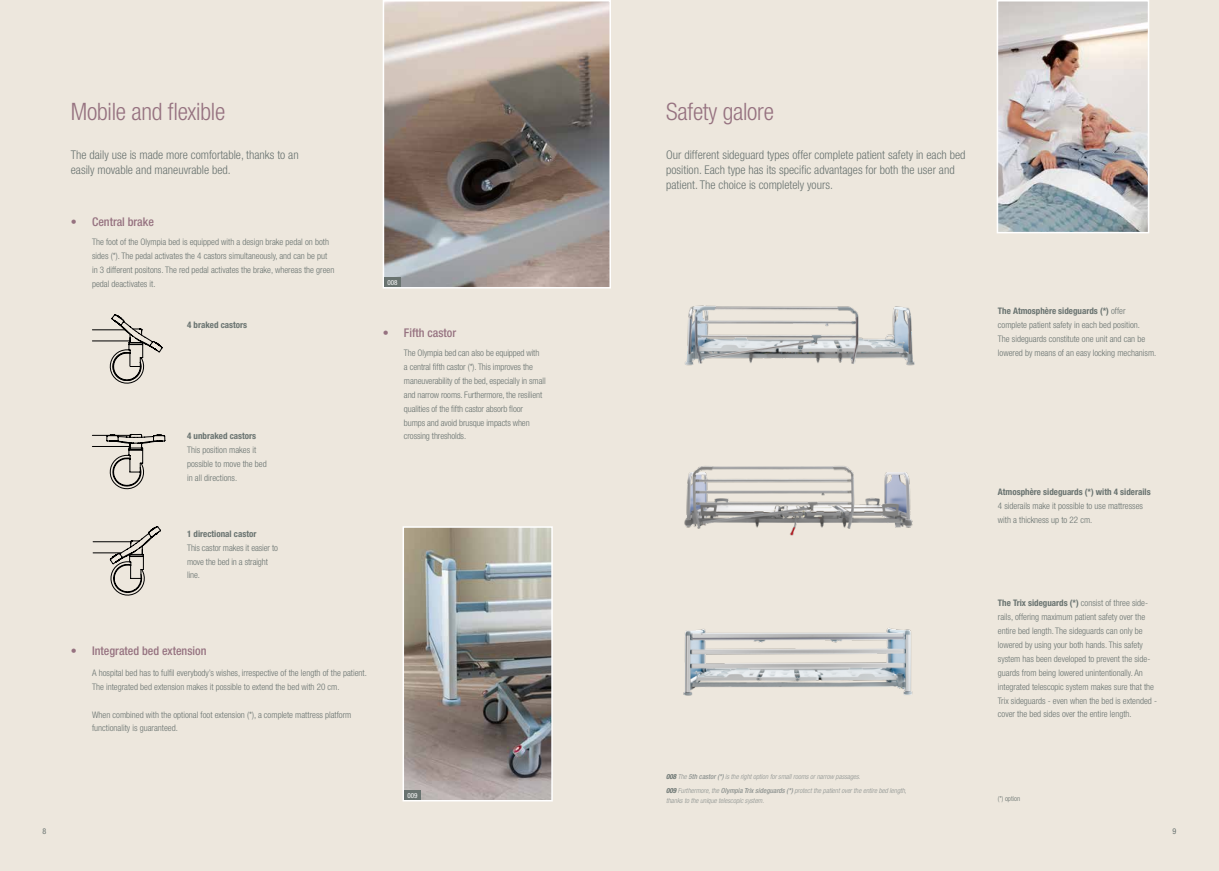
<style>
.page{position:relative;width:1219px;height:871px;background:#fff}
.page>*{position:absolute;margin:0;border:0;box-sizing:border-box;transform-origin:0 0}
.t1{font:300 condensed 24px "Helvetica Neue LT Std";letter-spacing:-.01em;color:#967280}
.t2{font:300 condensed 12px/15px "Helvetica Neue LT Std";color:#697370}
.t3{font:500 condensed 12px "Helvetica Neue LT Std";color:#967280}
.t4{font:300 condensed 9px/13.9px "Helvetica Neue LT Std";color:#697370}
.t5{font:700 condensed 9px "Helvetica Neue LT Std";color:#697370}
.t6{font:condensed 8px "Helvetica Neue LT Std";color:#697370}
.t7{font:italic 300 condensed 7px/13.8px "Helvetica Neue LT Std";color:#8d9290}
.t8{font:300 condensed 7px "Helvetica Neue LT Std";color:#697370}
.t9{font:condensed 7px "Helvetica Neue LT Std";color:#fff}
.s1{font-weight:700}
.s2{font-weight:700;color:#697370}
.s3{font-weight:500}
</style>
<div class="page">
<div style="left:0;top:0;width:1219px;height:870px;background:#ede7dd"></div>
<img style="left:685px;top:305px;width:230px;height:61px">
<svg style="left:92px;top:314px;width:70px;height:70px"></svg>
<svg style="left:92px;top:434px;width:74px;height:56px"></svg>
<svg style="left:93px;top:526px;width:68px;height:70px"></svg>
<img style="left:684px;top:466px;width:229px;height:70px">
<img style="left:683px;top:628px;width:230px;height:68px">
<svg style="left:383px;top:0;width:228px;height:289px"></svg>
<img style="left:997px;top:0;width:152px;height:234px">
<div style="left:384px;top:277px;width:17px;height:10px;background:#697370"></div>
<img style="left:402px;top:526px;width:151px;height:276px">
<div style="left:404px;top:790px;width:17px;height:9px;background:#697370"></div>
<h1 class="t1" style="left:71px;top:97px;width:156px">Mobile and flexible</h1>
<h1 class="t1" style="left:666px;top:97px;width:109px">Safety galore</h1>
<h2 class="t2" style="left:71px;top:147px;width:229px">The daily use is made more comfortable, thanks to an easily movable and maneuvrable bed.</h2>
<h2 class="t3" style="left:71px;top:214px;width:85px">• Central brake</h2>
<p class="t4" style="left:92px;top:234px;width:244px">The foot of the Olympia bed is equipped with a design brake pedal on both sides (*). The pedal activates the 4 castors simultaneously, and can be put in 3 different positons. The red pedal activates the brake, whereas the green pedal deactivates it.</p>
<p class="t5" style="left:187px;top:319px;width:62px">4 braked castors</p>
<p class="t5" style="left:187px;top:430px;width:71px">4 unbraked castors</p>
<p class="t4" style="left:187px;top:443px;width:81px">This position makes it possible to move the bed in all directions.</p>
<p class="t5" style="left:187px;top:528px;width:71px">1 directional castor</p>
<p class="t4" style="left:187px;top:540px;width:92px">This castor makes it easier to move the bed in a straight line.</p>
<p class="t9" style="left:388px;top:278px;width:12px">008</p>
<h2 class="t3" style="left:383px;top:325px;width:75px">• Fifth castor</h2>
<p class="t4" style="left:404px;top:346px;width:143px">The Olympia bed can also be equipped with<br>a central fifth castor (*). This improves the maneuverability of the bed, especially in small and narrow rooms. Furthermore, the resilient qualities of the fifth castor absorb floor bumps and avoid brusque impacts when crossing thresholds.</p>
<h2 class="t3" style="left:71px;top:643px;width:137px">• Integrated bed extension</h2>
<p class="t4" style="left:92px;top:665px;width:276px">A hospital bed has to fulfil everybody’s wishes, irrespective of the length of the patient.<br>The integrated bed extension makes it possible to extend the bed with 20 cm.</p>
<p class="t4" style="left:92px;top:707px;width:261px">When combined with the optional foot extension (*), a complete mattress platform functionality is guaranteed.</p>
<p class="t9" style="left:407px;top:790px;width:12px">009</p>
<h2 class="t2" style="left:666px;top:147px;width:301px">Our different sideguard types offer complete patient safety in each bed position. Each type has its specific advantages for both the user and patient. The choice is completely yours.</h2>
<p class="t4" style="left:998px;top:304px;width:160px"><span class="s1">The Atmosphère sideguards (*)</span> offer complete patient safety in each bed position.<br>The sideguards constitute one unit and can be lowered by means of an easy locking mechanism.</p>
<p class="t7" style="left:666px;top:769px;width:242px"><span class="s2">008</span> The <span class="s3">5th castor (*)</span> is the right option for small rooms or narrow passages.<br><span class="s2">009</span> Furthermore, the <span class="s3">Olympia Trix sideguards (*)</span> protect the patient over the entire bed length,</p>
<p class="t7" style="left:666px;top:793px;width:99px">thanks to the unique telescopic system.</p>
<p class="t5" style="left:998px;top:486px;width:154px">Atmosphère sideguards (*) with 4 siderails</p>
<p class="t4" style="left:998px;top:498px;width:147px">4 siderails make it possible to use mattresses with a thickness up to 22 cm.</p>
<p class="t4" style="left:998px;top:596px;width:161px"><span class="s1">The Trix sideguards (*)</span> consist of three side&shy;rails, offering maximum patient safety over the entire bed length. The sideguards can only be lowered by using your both hands. This safety system has been developed to prevent the side&shy;guards from being lowered unintentionally. An integrated telescopic system makes sure that the Trix sideguards - even when the bed is extended - cover the bed sides over the entire length.</p>
<p class="t8" style="left:998px;top:794px;width:24px">(*) option</p>
<p class="t6" style="left:43px;top:825px;width:5px">8</p>
<p class="t6" style="left:1173px;top:826px;width:5px">9</p>
</div>
